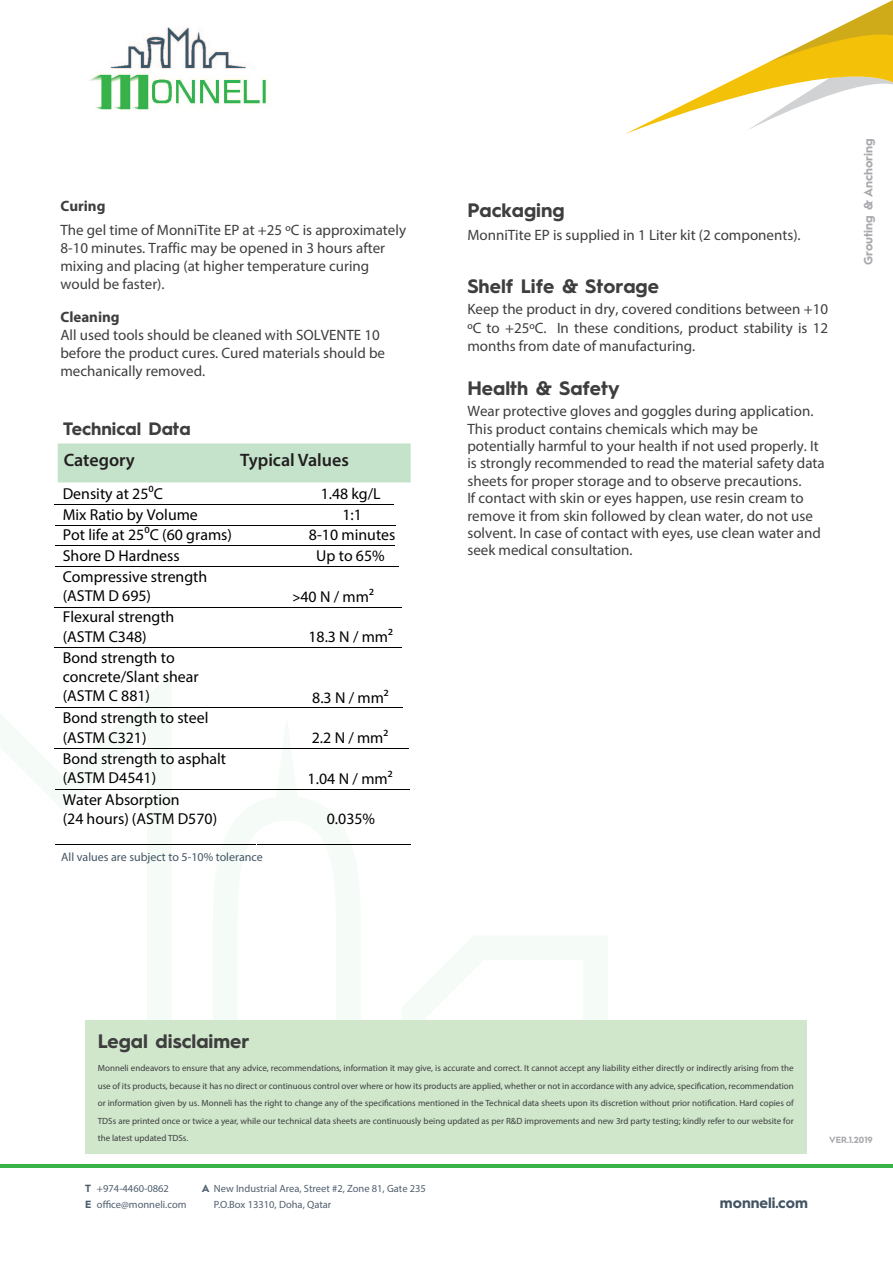
<style>
.page{position:relative;width:893px;height:1263px;background:#fff}
.page>*{position:absolute;margin:0;border:0;box-sizing:border-box;transform-origin:0 0}
.t1{font:700 19.5px "Hurme Geometric Sans 1";color:#3e3e3f}
.t2{font:600 18px "Myriad Pro";color:#231f20}
.Subhead{font:700 18px "Hurme Geometric Sans 1";color:#3e3e3f}
.t3{font:15.9px/19.2px "Myriad Pro";color:#000}
.t4{font:15px/17.4px "Myriad Pro";color:#3e3e3f}
.t5{font:700 15px "Myriad Pro";color:#3e3e3f}
.t6{font:700 15px "Hurme Geometric Sans 1";color:#425463}
.Subhead-2{font:12px "Myriad Pro";color:#425463}
.t7{font:700 12px "Hurme Geometric Sans 1";color:#a8a9ad}
.t8{font:10.5px/15.8px "Myriad Pro";color:#505f6e}
.t9{font:700 10.5px/15.6px "Hurme Geometric Sans 1";color:#505f6e}
.t10{font:9px/17.4px "Myriad Pro";color:#3e3e3f;text-align:justify}
.t11{font:700 9px "Hurme Geometric Sans 1";color:#a8a9ad}
.s1{font-family:"Corbel"}
.s2{font-family:"Hurme Geometric Sans 1";font-weight:700}
</style>
<div class="page">
<svg style="left:625px;top:0;width:268px;height:134px"></svg>
<hr style="left:0;top:1164px;width:893px;height:3px;background:#38b249">
<div style="left:58px;top:443px;width:353px;height:39px;background:#c4e3ca"></div>
<hr style="left:56px;top:844px;width:200px;height:1px;background:#000">
<hr style="left:257px;top:844px;width:154px;height:1px;background:#000">
<div style="left:85px;top:1020px;width:721px;height:134px;background:#d0e7cc"></div>
<hr style="left:55px;top:504px;width:339px;height:1px;background:#000">
<hr style="left:55px;top:525px;width:340px;height:1px;background:#000">
<hr style="left:55px;top:545px;width:340px;height:1px;background:#000">
<hr style="left:55px;top:566px;width:344px;height:1px;background:#000">
<hr style="left:55px;top:607px;width:347px;height:1px;background:#000">
<hr style="left:55px;top:647px;width:347px;height:1px;background:#000">
<hr style="left:55px;top:708px;width:348px;height:1px;background:#000">
<hr style="left:55px;top:748px;width:354px;height:1px;background:#000">
<hr style="left:55px;top:789px;width:355px;height:1px;background:#000">
<img style="left:89px;top:27px;width:178px;height:83px">
<p class="t5" style="left:60px;top:196px;width:47px">Curing</p>
<p class="t4" style="left:60px;top:220px;width:347px;line-height:18px">The gel time of MonniTite EP at +25 ºC is approximately 8-10 minutes. Traffic may be opened in 3 hours after mixing and placing (at higher temperature curing would be faster).</p>
<p class="t5" style="left:60px;top:307px;width:61px">Cleaning</p>
<p class="t4" style="left:60px;top:325px;width:326px;line-height:18px">All used tools should be cleaned with SOLVENTE 10 before the product cures. Cured materials should be mechanically removed.</p>
<p class="Subhead" style="left:63px;top:416px;width:129px">Technical Data</p>
<p class="t2" style="left:64px;top:448px;width:73px">Category</p>
<p class="t2" style="left:240px;top:448px;width:110px">Typical Values</p>
<p class="t3" style="left:63px;top:484px;width:102px">Density at 25⁰C</p>
<p class="t3" style="left:321px;top:484px;width:62px">1.48 kg/L</p>
<p class="t3" style="left:63px;top:504px;width:137px">Mix Ratio by Volume</p>
<p class="t3" style="left:342px;top:504px;width:21px">1:1</p>
<p class="t3" style="left:63px;top:525px;width:171px">Pot life at 25⁰C (60 grams)</p>
<p class="t3" style="left:309px;top:525px;width:88px">8-10 minutes</p>
<p class="t3" style="left:63px;top:546px;width:118px">Shore D Hardness</p>
<p class="t3" style="left:316px;top:546px;width:70px">Up to 65%</p>
<p class="t3" style="left:63px;top:566px;width:146px">Compressive strength (ASTM D 695)</p>
<p class="t3" style="left:292px;top:586px;width:83px"><span class="s1">&gt;</span>40 N / mm²</p>
<p class="t3" style="left:63px;top:607px;width:113px">Flexural strength (ASTM C348)</p>
<p class="t3" style="left:63px;top:648px;width:137px">Bond strength to concrete/Slant shear (ASTM C 881)</p>
<p class="t3" style="left:63px;top:708px;width:147px">Bond strength to steel (ASTM C321)</p>
<p class="t3" style="left:63px;top:749px;width:165px">Bond strength to asphalt (ASTM D4541)</p>
<p class="t3" style="left:63px;top:789px;width:156px">Water Absorption<br>(24 hours) (ASTM D570)</p>
<p class="Subhead-2" style="left:61px;top:850px;width:203px">All values are subject to 5-10% tolerance</p>
<p class="t3" style="left:308px;top:627px;width:86px">18.3 N / mm²</p>
<p class="t3" style="left:312px;top:687px;width:78px">8.3 N / mm²</p>
<p class="t3" style="left:312px;top:728px;width:78px">2.2 N / mm²</p>
<p class="t3" style="left:308px;top:768px;width:87px">1.04 N / mm²</p>
<p class="t3" style="left:327px;top:809px;width:50px">0.035%</p>
<h1 class="t1" style="left:467px;top:196px;width:99px">Packaging</h1>
<p class="t4" style="left:467px;top:226px;width:335px">MonniTite EP is supplied in 1 Liter kit (2 components).</p>
<h1 class="t1" style="left:467px;top:273px;width:193px">Shelf Life &amp; Storage</h1>
<p class="t4" style="left:467px;top:300px;width:362px;line-height:18.6px;text-align:justify">Keep the product in dry, covered conditions between +10 ºC to +25ºC. In these conditions, product stability is 12 months from date of manufacturing.</p>
<h1 class="t1" style="left:467px;top:374px;width:154px">Health &amp; Safety</h1>
<p class="t4" style="left:467px;top:402px;width:359px">Wear protective gloves and goggles during application.<br>This product contains chemicals which may be potentially harmful to your health if not used properly. It is strongly recommended to read the material safety data sheets for proper storage and to observe precautions.<br>If contact with skin or eyes happen, use resin cream to remove it from skin followed by clean water, do not use solvent. In case of contact with eyes, use clean water and seek medical consultation.</p>
<p class="t7" style="left:860px;top:265px;width:128px;rotate:-90deg">Grouting &amp; Anchoring</p>
<h1 class="t1" style="left:98px;top:1027px;width:153px">Legal disclaimer</h1>
<p class="t10" style="left:98px;top:1059px;width:697px">Monneli endeavors to ensure that any advice, recommendations, information it may give, is accurate and correct. It cannot accept any liability either directly or indirectly arising from the use of its products, because it has no direct or continuous control over where or how its products are applied, whether or not in accordance with any advice, specification, recommendation or information given by us. Monneli has the right to change any of the specifications mentioned in the Technical data sheets upon its discretion without prior notification. Hard copies of TDSs are printed once or twice a year, while our technical data sheets are continuously being updated as per R&amp;D improvements and new 3rd party testing; kindly refer to our website for the latest updated TDSs.</p>
<p class="t9" style="left:85px;top:1180px;width:8px">T<br>E</p>
<p class="t8" style="left:97px;top:1180px;width:91px">+974-4460-0862 office@monneli.com</p>
<p class="t8" style="left:214px;top:1180px;width:214px;text-indent:-12px"><span class="s2">A</span> New Industrial Area, Street #2, Zone 81, Gate 235<br>P.O.Box 13310, Doha, Qatar</p>
<p class="t6" style="left:720px;top:1192px;width:90px">monneli.com</p>
<p class="t11" style="left:829px;top:1133px;width:45px">VER.1.2019</p>
</div>
